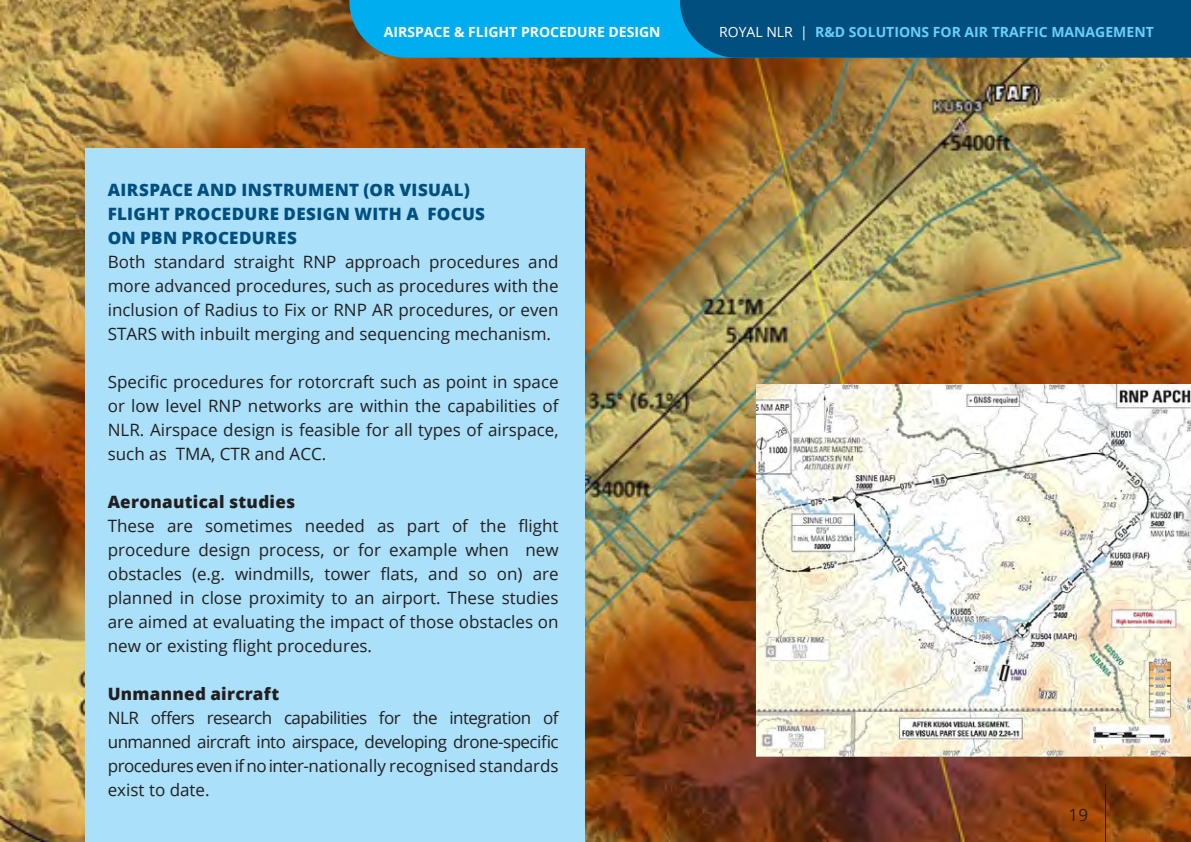
<style>
.page{position:relative;width:1191px;height:842px;background:#fff}
.page>*{position:absolute;margin:0;border:0;box-sizing:border-box;transform-origin:0 0}
.NLR_Broodtekst{font:17px/24px "Open Sans";color:#231f20;text-align:justify}
.NLR_Tussenkopjes{font:800 17px/24px "Open Sans";letter-spacing:.02em;color:#014f7f}
.NLR_Broodtekst_Bold{font:800 17px "Open Sans";letter-spacing:.02em;color:#231f20}
.t1{font:700 14px "Open Sans";color:#6bcff6}
.t2{font:700 14px "Open Sans";color:#fff}
.s1{font-weight:400;color:#fff}
</style>
<div class="page">
<img style="left:0;top:0;width:1191px;height:842px">
<div style="left:85px;top:149px;width:499px;height:693px;background:#aae0f9"></div>
<img style="left:756px;top:385px;width:435px;height:372px">
<hr style="left:1105px;top:784px;width:1px;height:58px;background:#231f20">
<svg style="left:349px;top:0;width:842px;height:58px;background:#0374a8"></svg>
<p class="t2" style="left:384px;top:22px;width:278px">AIRSPACE &amp; FLIGHT PROCEDURE DESIGN</p>
<p class="NLR_Tussenkopjes" style="left:108px;top:177px;width:379px">AIRSPACE AND INSTRUMENT (OR VISUAL)<br>FLIGHT PROCEDURE DESIGN WITH A FOCUS<br>ON PBN PROCEDURES</p>
<p class="NLR_Broodtekst" style="left:108px;top:249px;width:452px">Both standard straight RNP approach procedures and more advanced procedures, such as procedures with the inclusion of Radius to Fix or RNP AR procedures, or even STARS with inbuilt merging and sequencing mechanism.</p>
<p class="NLR_Broodtekst" style="left:108px;top:369px;width:452px">Specific procedures for rotorcraft such as point in space or low level RNP networks are within the capabilities of NLR. Airspace design is feasible for all types of airspace, such as TMA, CTR and ACC.</p>
<p class="NLR_Broodtekst_Bold" style="left:108px;top:489px;width:189px">Aeronautical studies</p>
<p class="NLR_Broodtekst" style="left:108px;top:513px;width:452px">These are sometimes needed as part of the flight procedure design process, or for example when new obstacles (e.g. windmills, tower flats, and so on) are planned in close proximity to an airport. These studies are aimed at evaluating the impact of those obstacles on new or existing flight procedures.</p>
<p class="NLR_Broodtekst_Bold" style="left:108px;top:681px;width:173px">Unmanned aircraft</p>
<p class="NLR_Broodtekst" style="left:108px;top:705px;width:452px">NLR offers research capabilities for the integration of unmanned aircraft into airspace, developing drone-specific procedures even if no inter-nationally recognised standards exist to date.</p>
<p class="t1" style="left:719px;top:22px;width:436px"><span class="s1">ROYAL NLR |</span> R&amp;D SOLUTIONS FOR AIR TRAFFIC MANAGEMENT</p>
<p class="NLR_Broodtekst" style="left:1068px;top:802px;width:21px">19</p>
</div>
